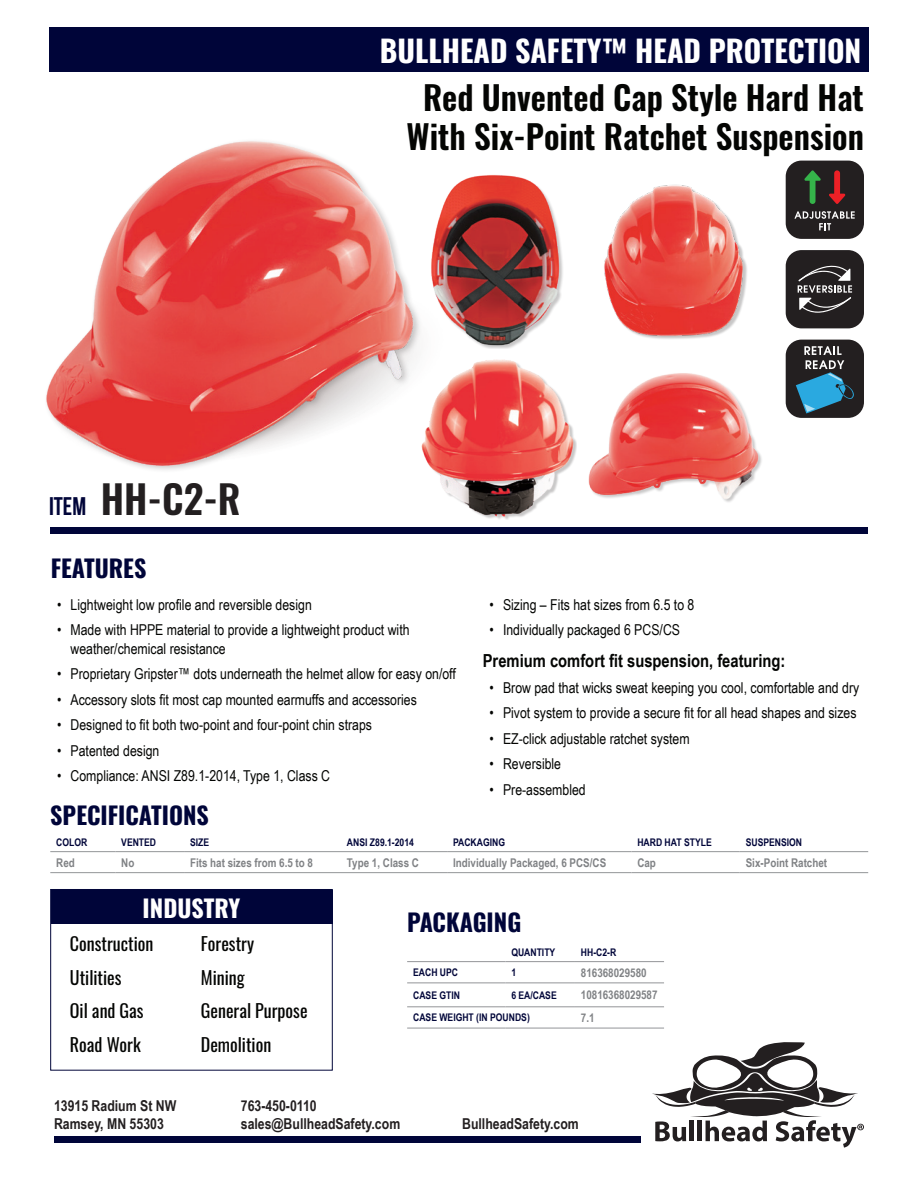
<style>
.page{position:relative;width:918px;height:1188px;background:#fff}
.page>*{position:absolute;margin:0;border:0;box-sizing:border-box;transform-origin:0 0}
.Item_ID{font:600 39px "Oswald";color:#231f20}
.Heading{font:600 33px/39.6px "Oswald";color:#040503;text-align:center}
.Page_Header{font:700 30px "Oswald";color:#fff}
.Item_and_Size_Header{font:700 25.5px "Bebas Neue";color:#000539}
.Section_Title{font:700 24px "Oswald";color:#000539}
.Industry_Head{font:700 24px "Oswald";color:#fff}
.Body_Industry{font:18px "Oswald";color:#040503}
.Bullet_Header{font:700 18px "Arial Narrow";color:#040503}
.t1{font:15px/18.8px "Arial Narrow";color:#040503}
.t2{font:700 15px/18px "Arial Narrow";color:#231f20}
.Table_Copy{font:700 12px "Arial Narrow";color:#808285}
.Table_Headers{font:700 10.5px "Arial Narrow";color:#000539}
</style>
<div class="page">
<div style="left:54px;top:1137px;width:586px;height:6px;background:#000539"></div>
<svg style="left:652px;top:1042px;width:212px;height:106px"></svg>
<img style="left:459px;top:175px;width:104px;height:171px">
<img style="left:46px;top:141px;width:413px;height:329px">
<hr style="left:407px;top:961px;width:98px;height:1px;background:#939598">
<hr style="left:505px;top:961px;width:70px;height:1px;background:#939598">
<hr style="left:575px;top:961px;width:89px;height:1px;background:#939598">
<hr style="left:575px;top:1028px;width:89px;height:1px;background:#939598">
<hr style="left:407px;top:983px;width:98px;height:1px;background:#939598">
<hr style="left:505px;top:983px;width:70px;height:1px;background:#939598">
<hr style="left:575px;top:983px;width:89px;height:1px;background:#939598">
<hr style="left:407px;top:1006px;width:98px;height:1px;background:#939598">
<hr style="left:505px;top:1006px;width:70px;height:1px;background:#939598">
<hr style="left:575px;top:1006px;width:89px;height:1px;background:#939598">
<hr style="left:407px;top:1028px;width:98px;height:1px;background:#939598">
<hr style="left:505px;top:1028px;width:70px;height:1px;background:#939598">
<div style="left:50px;top:527px;width:818px;height:7px;background:#000539"></div>
<hr style="left:50px;top:851px;width:65px;height:1px;background:#939598">
<hr style="left:115px;top:851px;width:69px;height:1px;background:#939598">
<hr style="left:184px;top:851px;width:157px;height:1px;background:#939598">
<hr style="left:341px;top:851px;width:106px;height:1px;background:#939598">
<hr style="left:447px;top:851px;width:184px;height:1px;background:#939598">
<hr style="left:631px;top:851px;width:109px;height:1px;background:#939598">
<hr style="left:740px;top:851px;width:128px;height:1px;background:#939598">
<hr style="left:50px;top:872px;width:65px;height:1px;background:#939598">
<hr style="left:115px;top:872px;width:69px;height:1px;background:#939598">
<hr style="left:184px;top:872px;width:157px;height:1px;background:#939598">
<hr style="left:341px;top:872px;width:106px;height:1px;background:#939598">
<hr style="left:447px;top:872px;width:184px;height:1px;background:#939598">
<hr style="left:631px;top:872px;width:109px;height:1px;background:#939598">
<hr style="left:740px;top:872px;width:128px;height:1px;background:#939598">
<div style="left:49px;top:27px;width:819px;height:45px;background:#000539"></div>
<div style="left:50px;top:889px;width:283px;height:182px;border:1px solid #000539"></div>
<div style="left:51px;top:890px;width:282px;height:33px;background:#000539"></div>
<img style="left:588px;top:373px;width:174px;height:129px">
<img style="left:604px;top:184px;width:143px;height:155px">
<img style="left:417px;top:357px;width:160px;height:161px">
<div style="left:786px;top:161px;width:78px;height:78px;background:#231f20;border-radius:16px"></div>
<svg style="left:794px;top:211px;width:61px;height:19px"></svg>
<svg style="left:829px;top:170px;width:17px;height:34px"></svg>
<svg style="left:804px;top:170px;width:17px;height:34px"></svg>
<div style="left:786px;top:250px;width:78px;height:78px;background:#231f20;border-radius:16px"></div>
<svg style="left:798px;top:265px;width:54px;height:48px"></svg>
<div style="left:786px;top:340px;width:78px;height:78px;background:#231f20;border-radius:16px"></div>
<svg style="left:796px;top:346px;width:58px;height:67px"></svg>
<p class="Item_and_Size_Header" style="left:49px;top:492px;width:39px">ITEM</p>
<p class="Item_ID" style="left:101px;top:478px;width:141px">HH-C2-R</p>
<p class="Page_Header" style="left:380px;top:35px;width:483px">BULLHEAD SAFETY™ HEAD PROTECTION</p>
<p class="Heading" style="left:406px;top:79px;width:459px">Red Unvented Cap Style Hard Hat<br>With Six-Point Ratchet Suspension</p>
<p class="Section_Title" style="left:51px;top:555px;width:97px">FEATURES</p>
<p class="t1" style="left:57px;top:594px;width:256px">• Lightweight low profile and reversible design</p>
<p class="t1" style="left:71px;top:620px;width:341px;text-indent:-14px">• Made with HPPE material to provide a lightweight product with weather/chemical resistance</p>
<p class="t1" style="left:57px;top:664px;width:400px">• Proprietary Gripster™ dots underneath the helmet allow for easy on/off</p>
<p class="t1" style="left:57px;top:690px;width:361px">• Accessory slots fit most cap mounted earmuffs and accessories</p>
<p class="t1" style="left:57px;top:715px;width:317px">• Designed to fit both two-point and four-point chin straps</p>
<p class="t1" style="left:57px;top:741px;width:104px">• Patented design</p>
<p class="t1" style="left:57px;top:766px;width:275px">• Compliance: ANSI Z89.1-2014, Type 1, Class C</p>
<p class="Section_Title" style="left:50px;top:802px;width:160px">SPECIFICATIONS</p>
<p class="t1" style="left:490px;top:594px;width:206px">• Sizing – Fits hat sizes from 6.5 to 8</p>
<p class="t1" style="left:490px;top:620px;width:192px">• Individually packaged 6 PCS/CS</p>
<p class="Bullet_Header" style="left:483px;top:647px;width:304px">Premium comfort fit suspension, featuring:</p>
<p class="t1" style="left:490px;top:678px;width:371px">• Brow pad that wicks sweat keeping you cool, comfortable and dry</p>
<p class="t1" style="left:490px;top:703px;width:368px">• Pivot system to provide a secure fit for all head shapes and sizes</p>
<p class="t1" style="left:490px;top:729px;width:202px">• EZ-click adjustable ratchet system</p>
<p class="t1" style="left:490px;top:754px;width:73px">• Reversible</p>
<p class="t1" style="left:490px;top:780px;width:98px">• Pre-assembled</p>
<p class="Table_Headers" style="left:56px;top:834px;width:33px">COLOR</p>
<p class="Table_Headers" style="left:121px;top:834px;width:36px">VENTED</p>
<p class="Table_Headers" style="left:190px;top:834px;width:21px">SIZE</p>
<p class="Table_Headers" style="left:347px;top:834px;width:69px">ANSI Z89.1-2014</p>
<p class="Table_Headers" style="left:453px;top:834px;width:53px">PACKAGING</p>
<p class="Table_Headers" style="left:637px;top:834px;width:76px">HARD HAT STYLE</p>
<p class="Table_Headers" style="left:746px;top:834px;width:58px">SUSPENSION</p>
<p class="Table_Copy" style="left:56px;top:853px;width:20px">Red</p>
<p class="Table_Copy" style="left:121px;top:853px;width:15px">No</p>
<p class="Table_Copy" style="left:190px;top:853px;width:125px">Fits hat sizes from 6.5 to 8</p>
<p class="Table_Copy" style="left:347px;top:853px;width:74px">Type 1, Class C</p>
<p class="Table_Copy" style="left:453px;top:853px;width:155px">Individually Packaged, 6 PCS/CS</p>
<p class="Table_Copy" style="left:637px;top:853px;width:20px">Cap</p>
<p class="Table_Copy" style="left:746px;top:853px;width:83px">Six-Point Ratchet</p>
<p class="Industry_Head" style="left:143px;top:896px;width:99px">INDUSTRY</p>
<p class="Body_Industry" style="left:70px;top:927px;width:85px">Construction</p>
<p class="Body_Industry" style="left:70px;top:961px;width:53px">Utilities</p>
<p class="Body_Industry" style="left:70px;top:995px;width:75px">Oil and Gas</p>
<p class="Body_Industry" style="left:70px;top:1029px;width:72px">Road Work</p>
<p class="Body_Industry" style="left:201px;top:927px;width:55px">Forestry</p>
<p class="Body_Industry" style="left:201px;top:961px;width:45px">Mining</p>
<p class="Body_Industry" style="left:201px;top:995px;width:108px">General Purpose</p>
<p class="Body_Industry" style="left:201px;top:1029px;width:72px">Demolition</p>
<p class="Section_Title" style="left:407px;top:910px;width:116px">PACKAGING</p>
<p class="Table_Headers" style="left:511px;top:944px;width:46px">QUANTITY</p>
<p class="Table_Headers" style="left:581px;top:944px;width:37px">HH-C2-R</p>
<p class="Table_Headers" style="left:413px;top:964px;width:46px">EACH UPC</p>
<p class="Table_Headers" style="left:511px;top:964px;width:6px">1</p>
<p class="Table_Copy" style="left:581px;top:963px;width:67px">816368029580</p>
<p class="Table_Headers" style="left:413px;top:987px;width:48px">CASE GTIN</p>
<p class="Table_Headers" style="left:511px;top:987px;width:47px">6 EA/CASE</p>
<p class="Table_Copy" style="left:581px;top:986px;width:78px">10816368029587</p>
<p class="Table_Headers" style="left:413px;top:1010px;width:118px">CASE WEIGHT (IN POUNDS)</p>
<p class="Table_Copy" style="left:581px;top:1009px;width:15px">7.1</p>
<p class="t2" style="left:54px;top:1096px;width:124px">13915 Radium St NW<br>Ramsey, MN 55303</p>
<p class="t2" style="left:241px;top:1096px;width:161px">763-450-0110 sales@BullheadSafety.com</p>
<p class="t2" style="left:462px;top:1114px;width:118px">BullheadSafety.com</p>
</div>
